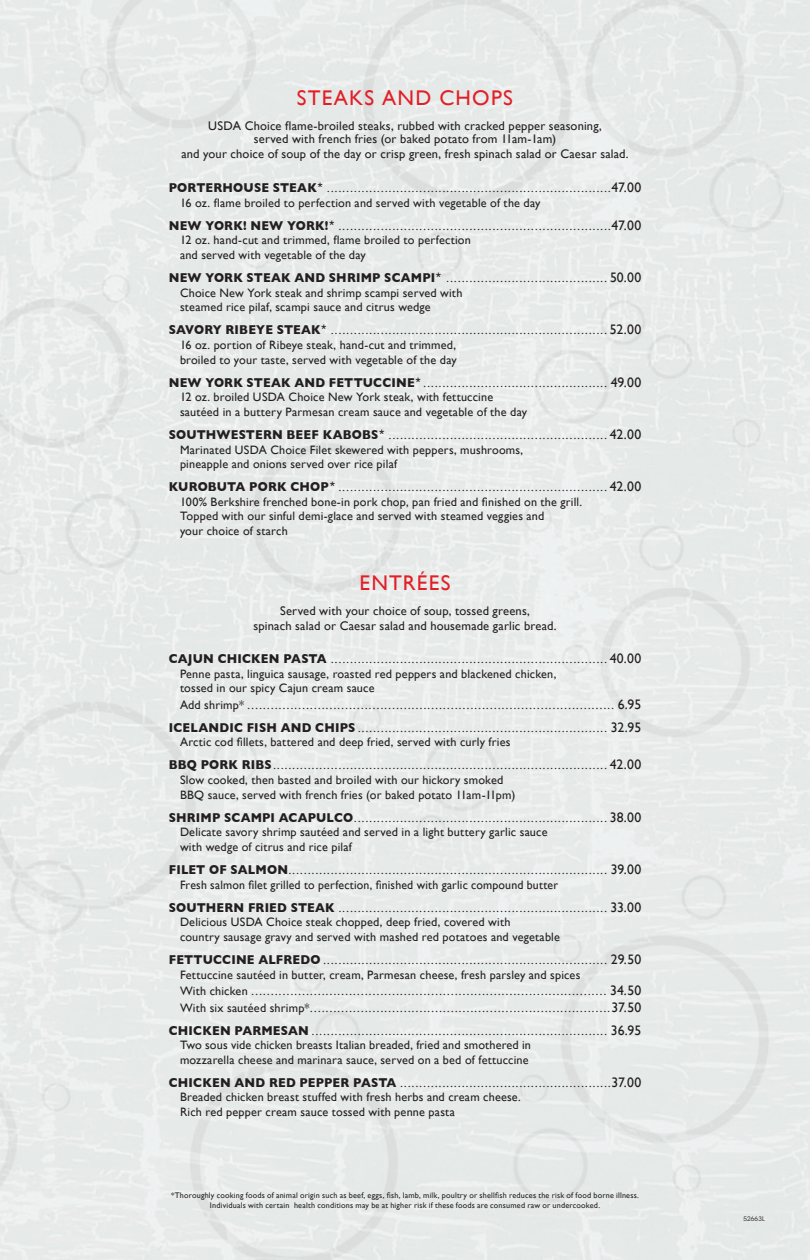
<style>
.page{position:relative;width:810px;height:1260px;background:#fff}
.page>*{position:absolute;margin:0;border:0;box-sizing:border-box;transform-origin:0 0}
.t1{font:21.25px "Gill Sans";letter-spacing:.055em;color:#e21f26}
.t2{font:12.5px/23px "Futura Std";color:#231f20;text-align:right}
.t3{font:12.5px/13.8px "Gill Sans";letter-spacing:.015em;color:#231f20;text-align:center}
.t4{font:12.25px/14.6px "Gill Sans";letter-spacing:.015em;color:#231f20}
.t5{font:8.12px/9.8px "Gill Sans";letter-spacing:.025em;color:#231f20;text-align:center}
.t6{font:6.25px "ITC Avant Garde Std";letter-spacing:.035em;color:#231f20}
.s1{font-family:"Gill Sans";font-weight:700;font-size:13px}
.s2{font-family:"Gill Sans";font-size:13.75px}
.s3{font-family:"Gill Sans";font-size:12.25px}
</style>
<div class="page">
<h1 class="t1" style="left:297px;top:85px;width:218px">STEAKS AND CHOPS</h1>
<p class="t3" style="left:208px;top:118px;width:395px">USDA Choice flame-broiled steaks, rubbed with cracked pepper seasoning, served with french fries (or baked potato from 11am-1am)</p>
<p class="t3" style="left:181px;top:147px;width:449px">and your choice of soup of the day or crisp green, fresh spinach salad or Caesar salad.</p>
<p class="t2" style="left:169px;top:176px;width:474px"><span class="s1">PORTERHOUSE STEAK</span>* ..........................................................................<span class="s2">47.00</span></p>
<p class="t4" style="left:180px;top:195px;width:362px">16 oz. flame broiled to perfection and served with vegetable of the day</p>
<p class="t2" style="left:169px;top:214px;width:474px"><span class="s1">NEW YORK! NEW YORK!</span>* .......................................................................<span class="s2">47.00</span></p>
<p class="t4" style="left:180px;top:233px;width:292px">12 oz. hand-cut and trimmed, flame broiled to perfection and served with vegetable of the day</p>
<p class="t2" style="left:169px;top:266px;width:474px"><span class="s1">NEW YORK STEAK AND SHRIMP SCAMPI</span>* .......................................... <span class="s2">50.00</span></p>
<p class="t4" style="left:180px;top:285px;width:284px">Choice New York steak and shrimp scampi served with steamed rice pilaf, scampi sauce and citrus wedge</p>
<p class="t2" style="left:169px;top:318px;width:474px"><span class="s1">SAVORY RIBEYE STEAK</span>* ........................................................................ <span class="s2">52.00</span></p>
<p class="t4" style="left:180px;top:337px;width:278px">16 oz. portion of Ribeye steak, hand-cut and trimmed, broiled to your taste, served with vegetable of the day</p>
<p class="t2" style="left:169px;top:371px;width:474px"><span class="s1">NEW YORK STEAK AND FETTUCCINE</span>*................................................ <span class="s2">49.00</span></p>
<p class="t4" style="left:180px;top:390px;width:349px">12 oz. broiled USDA Choice New York steak, with fettuccine sautéed in a buttery Parmesan cream sauce and vegetable of the day</p>
<p class="t2" style="left:169px;top:423px;width:474px"><span class="s1">SOUTHWESTERN BEEF KABOBS</span>* ......................................................... <span class="s2">42.00</span></p>
<p class="t4" style="left:180px;top:442px;width:345px">Marinated USDA Choice Filet skewered with peppers, mushrooms, pineapple and onions served over rice pilaf</p>
<p class="t2" style="left:169px;top:475px;width:474px"><span class="s1">KUROBUTA PORK CHOP</span>* ...................................................................... <span class="s2">42.00</span></p>
<p class="t4" style="left:180px;top:494px;width:404px">100% Berkshire frenched bone-in pork chop, pan fried and finished on the grill.<br>Topped with our sinful demi-glace and served with steamed veggies and<br>your choice of starch</p>
<h1 class="t1" style="left:360px;top:570px;width:92px">ENTRÉES</h1>
<p class="t3" style="left:253px;top:603px;width:305px;line-height:15px">Served with your choice of soup, tossed greens,<br>spinach salad or Caesar salad and housemade garlic bread.</p>
<p class="t2" style="left:169px;top:647px;width:474px"><span class="s1">CAJUN CHICKEN PASTA</span> ........................................................................ <span class="s2">40.00</span></p>
<p class="t4" style="left:180px;top:666px;width:378px">Penne pasta, linguica sausage, roasted red peppers and blackened chicken, tossed in our spicy Cajun cream sauce</p>
<p class="t2" style="left:169px;top:693px;width:474px"><span class="s3">Add shrimp*</span> .............................................................................................. <span class="s2">6.95<br></span><span class="s1">ICELANDIC FISH AND CHIPS</span> ................................................................. <span class="s2">32.95</span></p>
<p class="t4" style="left:180px;top:735px;width:332px">Arctic cod fillets, battered and deep fried, served with curly fries</p>
<p class="t2" style="left:169px;top:753px;width:474px"><span class="s1">BBQ PORK RIBS</span>....................................................................................... <span class="s2">42.00</span></p>
<p class="t4" style="left:180px;top:772px;width:337px">Slow cooked, then basted and broiled with our hickory smoked<br>BBQ sauce, served with french fries (or baked potato 11am-11pm)</p>
<p class="t2" style="left:169px;top:806px;width:474px"><span class="s1">SHRIMP SCAMPI ACAPULCO</span>.................................................................. <span class="s2">38.00</span></p>
<p class="t4" style="left:180px;top:825px;width:369px">Delicate savory shrimp sautéed and served in a light buttery garlic sauce with wedge of citrus and rice pilaf</p>
<p class="t2" style="left:169px;top:858px;width:474px"><span class="s1">FILET OF SALMON</span>................................................................................... <span class="s2">39.00</span></p>
<p class="t4" style="left:180px;top:877px;width:380px">Fresh salmon filet grilled to perfection, finished with garlic compound butter</p>
<p class="t2" style="left:169px;top:896px;width:474px"><span class="s1">SOUTHERN FRIED STEAK</span> ...................................................................... <span class="s2">33.00</span></p>
<p class="t4" style="left:180px;top:915px;width:381px">Delicious USDA Choice steak chopped, deep fried, covered with<br>country sausage gravy and served with mashed red potatoes and vegetable</p>
<p class="t2" style="left:169px;top:948px;width:474px"><span class="s1">FETTUCCINE ALFREDO</span> .......................................................................... <span class="s2">29.50</span></p>
<p class="t4" style="left:180px;top:967px;width:402px">Fettuccine sautéed in butter, cream, Parmesan cheese, fresh parsley and spices</p>
<p class="t2" style="left:180px;top:982px;width:463px;line-height:16.5px;text-align:left"><span class="s3">With chicken</span> ........................................................................................... <span class="s2">34.50<br></span><span class="s3">With six sautéed shrimp*</span>.............................................................................<span class="s2">37.50</span></p>
<p class="t2" style="left:169px;top:1019px;width:474px"><span class="s1">CHICKEN PARMESAN</span> ............................................................................. <span class="s2">36.95</span></p>
<p class="t4" style="left:180px;top:1038px;width:352px">Two sous vide chicken breasts Italian breaded, fried and smothered in mozzarella cheese and marinara sauce, served on a bed of fettuccine</p>
<p class="t2" style="left:169px;top:1071px;width:474px"><span class="s1">CHICKEN AND RED PEPPER PASTA</span> .......................................................<span class="s2">37.00</span></p>
<p class="t4" style="left:180px;top:1090px;width:342px">Breaded chicken breast stuffed with fresh herbs and cream cheese.<br>Rich red pepper cream sauce tossed with penne pasta</p>
<p class="t5" style="left:171px;top:1190px;width:469px">*Thoroughly cooking foods of animal origin such as beef, eggs, fish, lamb, milk, poultry or shellfish reduces the risk of food borne illness.<br>Individuals with certain health conditions may be at higher risk if these foods are consumed raw or undercooked.</p>
<p class="t6" style="left:743px;top:1215px;width:23px">52663L</p>
</div>
